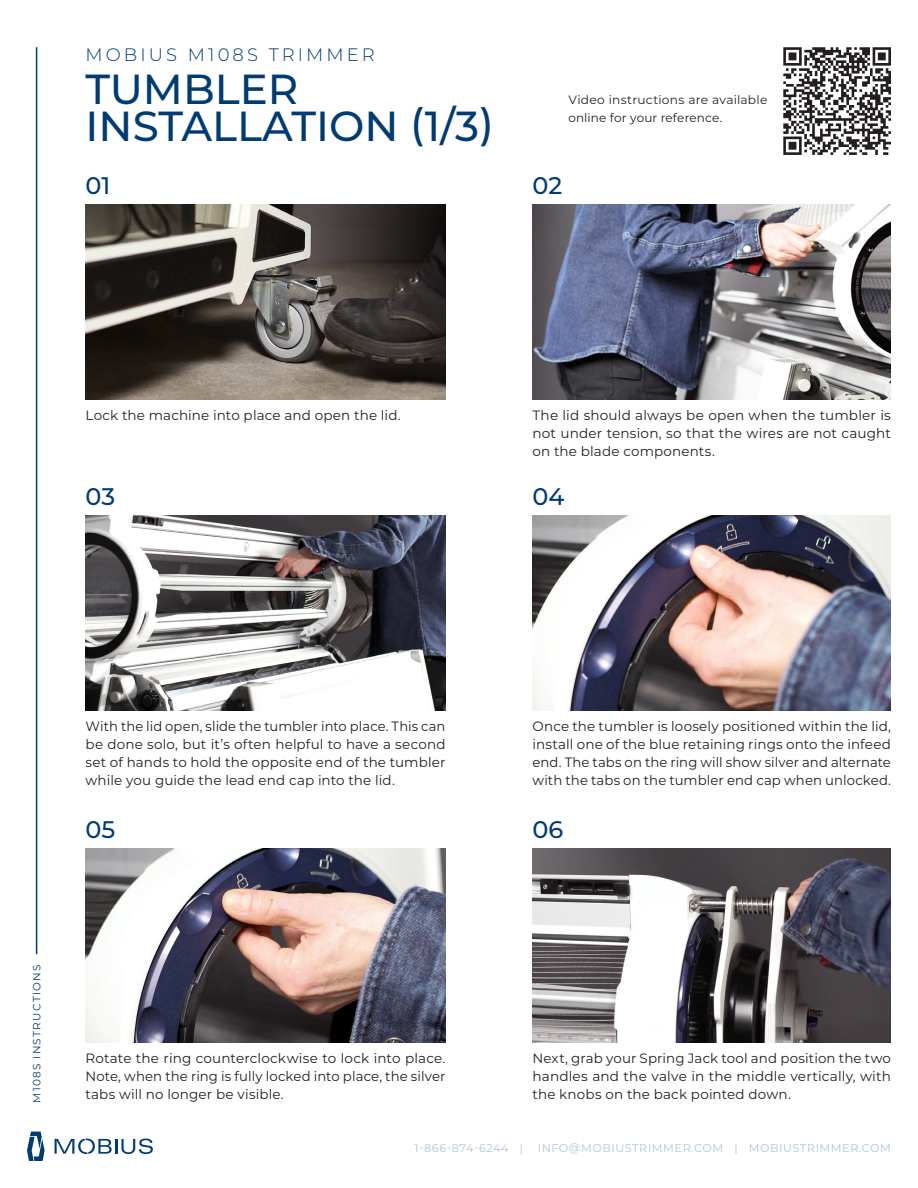
<style>
.page{position:relative;width:918px;height:1188px;background:#fff}
.page>*{position:absolute;margin:0;border:0;box-sizing:border-box;transform-origin:0 0}
.t1{font:500 42px/37.5px "Montserrat";color:#003b71}
.t2{font:500 24px "Montserrat";color:#003b71}
.t3{font:300 18px "Montserrat";letter-spacing:.17em;color:#003b71}
.t4{font:13.5px/18px "Montserrat";letter-spacing:.01em;color:#231f20;text-align:justify}
.t5{font:12px/18px "Montserrat";letter-spacing:.015em;color:#231f20}
.t6{font:11.25px "Montserrat";letter-spacing:.05em;color:#b2c4d4}
.t7{font:10.5px "Montserrat";letter-spacing:.115em;color:#003b71}
</style>
<div class="page">
<svg style="left:27px;top:1132px;width:18px;height:29px"></svg>
<svg style="left:55px;top:1139px;width:98px;height:15px"></svg>
<hr style="left:36px;top:47px;width:1px;height:907px;background:#003b71">
<img style="left:532px;top:848px;width:359px;height:195px">
<img style="left:86px;top:848px;width:360px;height:195px">
<img style="left:532px;top:516px;width:359px;height:194px">
<img style="left:86px;top:516px;width:360px;height:194px">
<img style="left:532px;top:205px;width:359px;height:194px">
<img style="left:86px;top:205px;width:360px;height:194px">
<svg style="left:783px;top:47px;width:108px;height:108px"></svg>
<h3 class="t3" style="left:86px;top:44px;width:291px">MOBIUS M108S TRIMMER</h3>
<h1 class="t1" style="left:86px;top:70px;width:410px">TUMBLER<br>INSTALLATION (1/3)</h1>
<h2 class="t2" style="left:86px;top:172px;width:26px">01</h2>
<p class="t5" style="left:568px;top:91px;width:201px">Video instructions are available online for your reference.</p>
<h2 class="t2" style="left:532px;top:172px;width:31px">02</h2>
<p class="t4" style="left:86px;top:407px;width:317px">Lock the machine into place and open the lid.</p>
<p class="t4" style="left:532px;top:407px;width:360px">The lid should always be open when the tumbler is not under tension, so that the wires are not caught on the blade components.</p>
<h2 class="t2" style="left:86px;top:485px;width:31px">03</h2>
<h2 class="t2" style="left:532px;top:485px;width:34px">04</h2>
<p class="t4" style="left:86px;top:718px;width:361px">With the lid open, slide the tumbler into place. This can be done solo, but it’s often helpful to have a second set of hands to hold the opposite end of the tumbler while you guide the lead end cap into the lid.</p>
<h2 class="t2" style="left:86px;top:815px;width:31px">05</h2>
<p class="t4" style="left:532px;top:718px;width:360px">Once the tumbler is loosely positioned within the lid, install one of the blue retaining rings onto the infeed end. The tabs on the ring will show silver and alternate with the tabs on the tumbler end cap when unlocked.</p>
<h2 class="t2" style="left:532px;top:815px;width:32px">06</h2>
<p class="t7" style="left:33px;top:1103px;width:140px;rotate:-90deg">M108S INSTRUCTIONS</p>
<p class="t4" style="left:86px;top:1050px;width:361px">Rotate the ring counterclockwise to lock into place.<br>Note, when the ring is fully locked into place, the silver tabs will no longer be visible.</p>
<p class="t4" style="left:532px;top:1050px;width:360px">Next, grab your Spring Jack tool and position the two handles and the valve in the middle vertically, with the knobs on the back pointed down.</p>
<p class="t6" style="left:415px;top:1143px;width:110px">1-866-874-6244 |</p>
<p class="t6" style="left:538px;top:1143px;width:355px">INFO@MOBIUSTRIMMER.COM | MOBIUSTRIMMER.COM</p>
</div>
